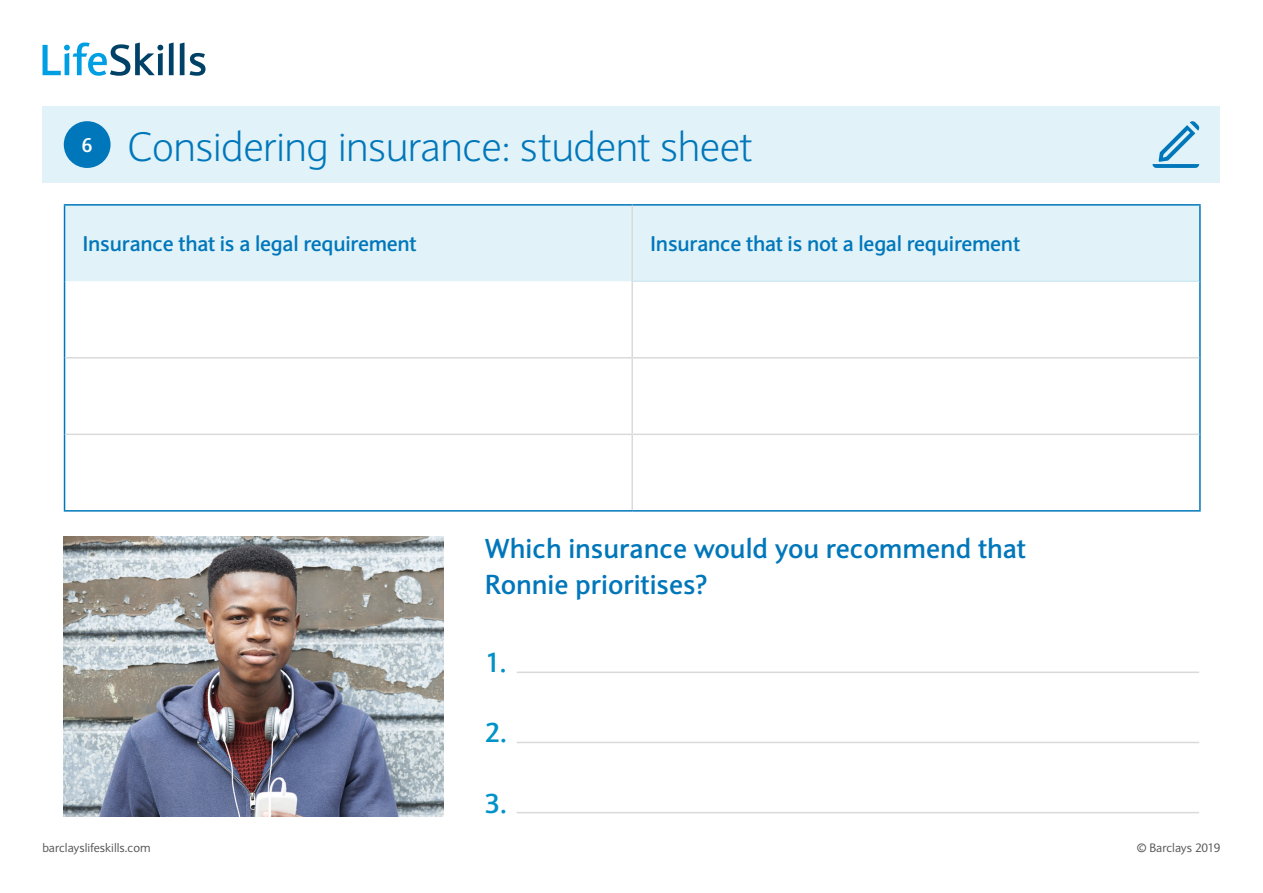
<style>
.page{position:relative;width:1263px;height:893px;background:#fff}
.page>*{position:absolute;margin:0;border:0;box-sizing:border-box;transform-origin:0 0}
.t1{font:300 40.5px "Expert Sans";letter-spacing:-.01em;color:#0077ba}
.t2{font:700 27px/36px "Expert Sans";color:#0077ba}
.t3{font:700 27px "Expert Sans";color:#0093c8}
.t4{font:700 21px "Expert Sans";letter-spacing:-.01em;color:#0077ba}
.t5{font:700 19.5px "Expert Sans";color:#fff}
.t6{font:12px "Expert Sans";color:#575756}
</style>
<div class="page">
<div style="left:43px;top:106px;width:1177px;height:77px;background:#e1f2f8"></div>
<svg style="left:43px;top:43px;width:120px;height:33px"></svg>
<svg style="left:169px;top:43px;width:5px;height:32px"></svg>
<svg style="left:180px;top:43px;width:25px;height:33px"></svg>
<div style="left:64px;top:121px;width:47px;height:47px;background:#0077ba;border-radius:50%"></div>
<svg style="left:1152px;top:121px;width:47px;height:47px"></svg>
<img style="left:64px;top:536px;width:379px;height:280px">
<div style="left:65px;top:206px;width:1134px;height:75px;background:#e1f2f8"></div>
<hr style="left:64px;top:204px;width:568px;height:2px;background:#0077ba">
<hr style="left:64px;top:206px;width:1px;height:75px;background:#0077ba">
<hr style="left:632px;top:204px;width:569px;height:2px;background:#0077ba">
<hr style="left:1199px;top:206px;width:2px;height:75px;background:#0077ba">
<hr style="left:64px;top:281px;width:1px;height:77px;background:#0077ba">
<hr style="left:1199px;top:281px;width:2px;height:77px;background:#0077ba">
<hr style="left:64px;top:358px;width:1px;height:76px;background:#0077ba">
<hr style="left:1199px;top:358px;width:2px;height:76px;background:#0077ba">
<hr style="left:64px;top:434px;width:1px;height:76px;background:#0077ba">
<hr style="left:1199px;top:434px;width:2px;height:76px;background:#0077ba">
<hr style="left:633px;top:281px;width:566px;height:1px;background:#c3e4f1">
<hr style="left:631px;top:206px;width:2px;height:75px;background:#dadada">
<hr style="left:631px;top:281px;width:2px;height:76px;background:#dadada">
<hr style="left:65px;top:357px;width:567px;height:1px;background:#dadada">
<hr style="left:632px;top:357px;width:567px;height:1px;background:#dadada">
<hr style="left:631px;top:358px;width:2px;height:76px;background:#dadada">
<hr style="left:65px;top:434px;width:567px;height:1px;background:#dadada">
<hr style="left:632px;top:434px;width:567px;height:1px;background:#dadada">
<hr style="left:631px;top:435px;width:2px;height:75px;background:#dadada">
<hr style="left:64px;top:510px;width:568px;height:2px;background:#0077ba">
<hr style="left:632px;top:510px;width:569px;height:2px;background:#0077ba">
<hr style="left:517px;top:671px;width:682px;height:2px;background:#dadada">
<hr style="left:517px;top:742px;width:682px;height:1px;background:#dadada">
<hr style="left:517px;top:812px;width:682px;height:1px;background:#dadada">
<p class="t5" style="left:82px;top:133px;width:13px">6</p>
<h1 class="t1" style="left:128px;top:122px;width:627px">Considering insurance: student sheet</h1>
<p class="t4" style="left:82px;top:230px;width:336px">Insurance that is a legal requirement</p>
<p class="t4" style="left:650px;top:230px;width:371px">Insurance that is not a legal requirement</p>
<p class="t6" style="left:43px;top:840px;width:110px">barclayslifeskills.com</p>
<p class="t2" style="left:485px;top:530px;width:543px">Which insurance would you recommend that<br>Ronnie prioritises?</p>
<p class="t3" style="left:485px;top:645px;width:23px">1.</p>
<p class="t3" style="left:485px;top:715px;width:24px">2.</p>
<p class="t3" style="left:485px;top:785px;width:24px">3.</p>
<p class="t6" style="left:1137px;top:840px;width:85px">© Barclays 2019</p>
</div>
